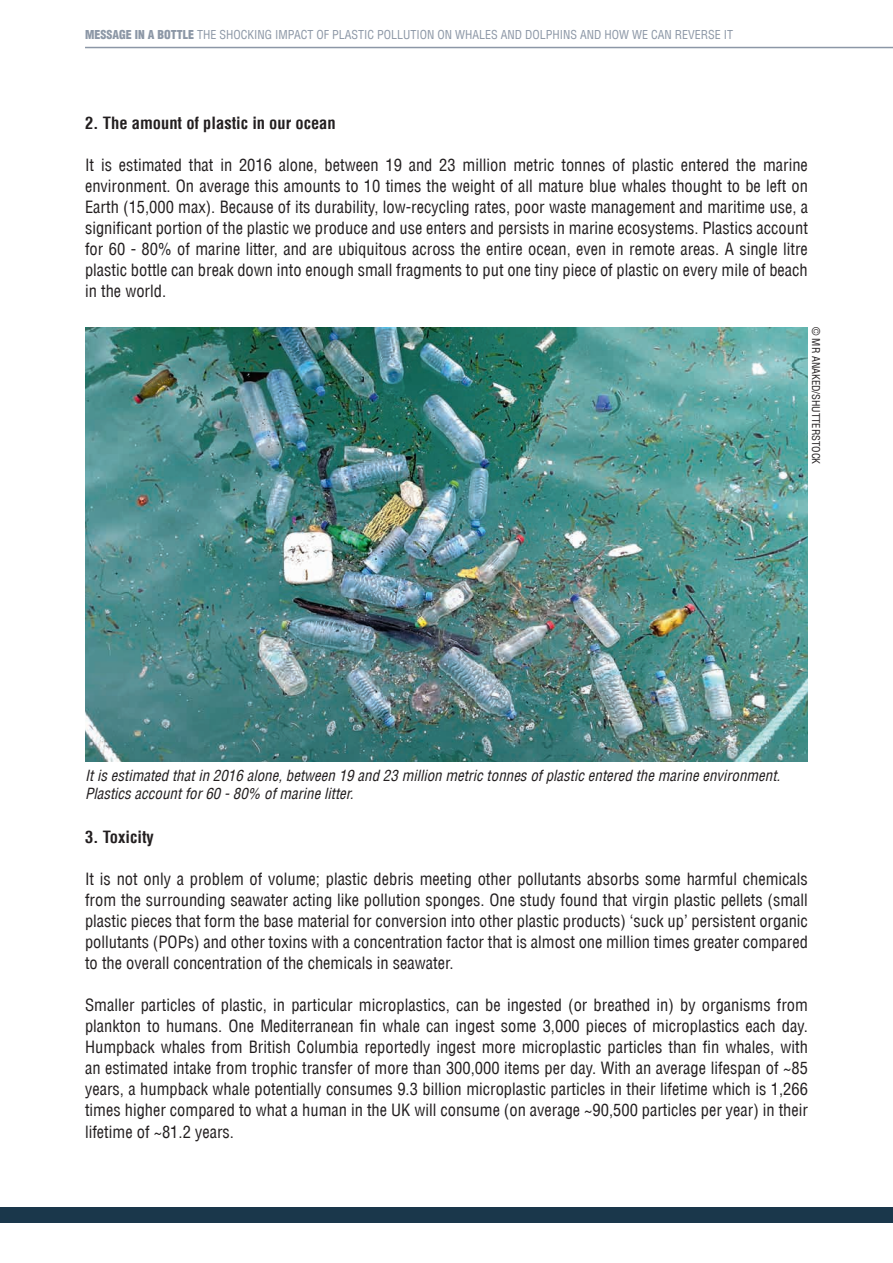
<style>
.page{position:relative;width:893px;height:1263px;background:#fff}
.page>*{position:absolute;margin:0;border:0;box-sizing:border-box;transform-origin:0 0}
.t1{font:condensed 16.5px/21px "Helvetica LT";color:#231f20;text-align:justify}
.t2{font:700 condensed 16.5px "Helvetica LT";color:#231f20}
.t3{font:italic condensed 15px/18px "Helvetica LT";color:#231f20}
.t4{font:condensed 12px "Helvetica LT";color:#8c97a6}
.t5{font:condensed 10.5px "Helvetica LT";color:#231f20}
.s1{font-weight:900}
</style>
<div class="page">
<div style="left:0;top:1208px;width:893px;height:15px;background:#1a374b"></div>
<hr style="left:85px;top:47px;width:808px;height:1px;background:#8c97a6">
<img style="left:85px;top:327px;width:723px;height:434px">
<p class="t4" style="left:85px;top:27px;width:649px"><span class="s1">MESSAGE IN A BOTTLE</span> THE SHOCKING IMPACT OF PLASTIC POLLUTION ON WHALES AND DOLPHINS AND HOW WE CAN REVERSE IT</p>
<p class="t2" style="left:85px;top:113px;width:252px">2. The amount of plastic in our ocean</p>
<p class="t1" style="left:85px;top:155px;width:724px">It is estimated that in 2016 alone, between 19 and 23 million metric tonnes of plastic entered the marine environment. On average this amounts to 10 times the weight of all mature blue whales thought to be left on Earth (15,000 max). Because of its durability, low-recycling rates, poor waste management and maritime use, a significant portion of the plastic we produce and use enters and persists in marine ecosystems. Plastics account for 60 - 80% of marine litter, and are ubiquitous across the entire ocean, even in remote areas. A single litre plastic bottle can break down into enough small fragments to put one tiny piece of plastic on every mile of beach in the world.</p>
<p class="t5" style="left:823px;top:327px;width:138px;rotate:90deg">© MR ANAKED/SHUTTERSTOCK</p>
<p class="t3" style="left:85px;top:766px;width:697px">It is estimated that in 2016 alone, between 19 and 23 million metric tonnes of plastic entered the marine environment.<br>Plastics account for 60 - 80% of marine litter.</p>
<p class="t2" style="left:85px;top:827px;width:70px">3. Toxicity</p>
<p class="t1" style="left:85px;top:869px;width:724px">It is not only a problem of volume; plastic debris meeting other pollutants absorbs some harmful chemicals from the surrounding seawater acting like pollution sponges. One study found that virgin plastic pellets (small plastic pieces that form the base material for conversion into other plastic products) ‘suck up’ persistent organic pollutants (POPs) and other toxins with a concentration factor that is almost one million times greater compared to the overall concentration of the chemicals in seawater.</p>
<p class="t1" style="left:85px;top:995px;width:724px">Smaller particles of plastic, in particular microplastics, can be ingested (or breathed in) by organisms from plankton to humans. One Mediterranean fin whale can ingest some 3,000 pieces of microplastics each day.<br>Humpback whales from British Columbia reportedly ingest more microplastic particles than fin whales, with an estimated intake from trophic transfer of more than 300,000 items per day. With an average lifespan of ~85 years, a humpback whale potentially consumes 9.3 billion microplastic particles in their lifetime which is 1,266 times higher compared to what a human in the UK will consume (on average ~90,500 particles per year) in their lifetime of ~81.2 years.</p>
</div>
